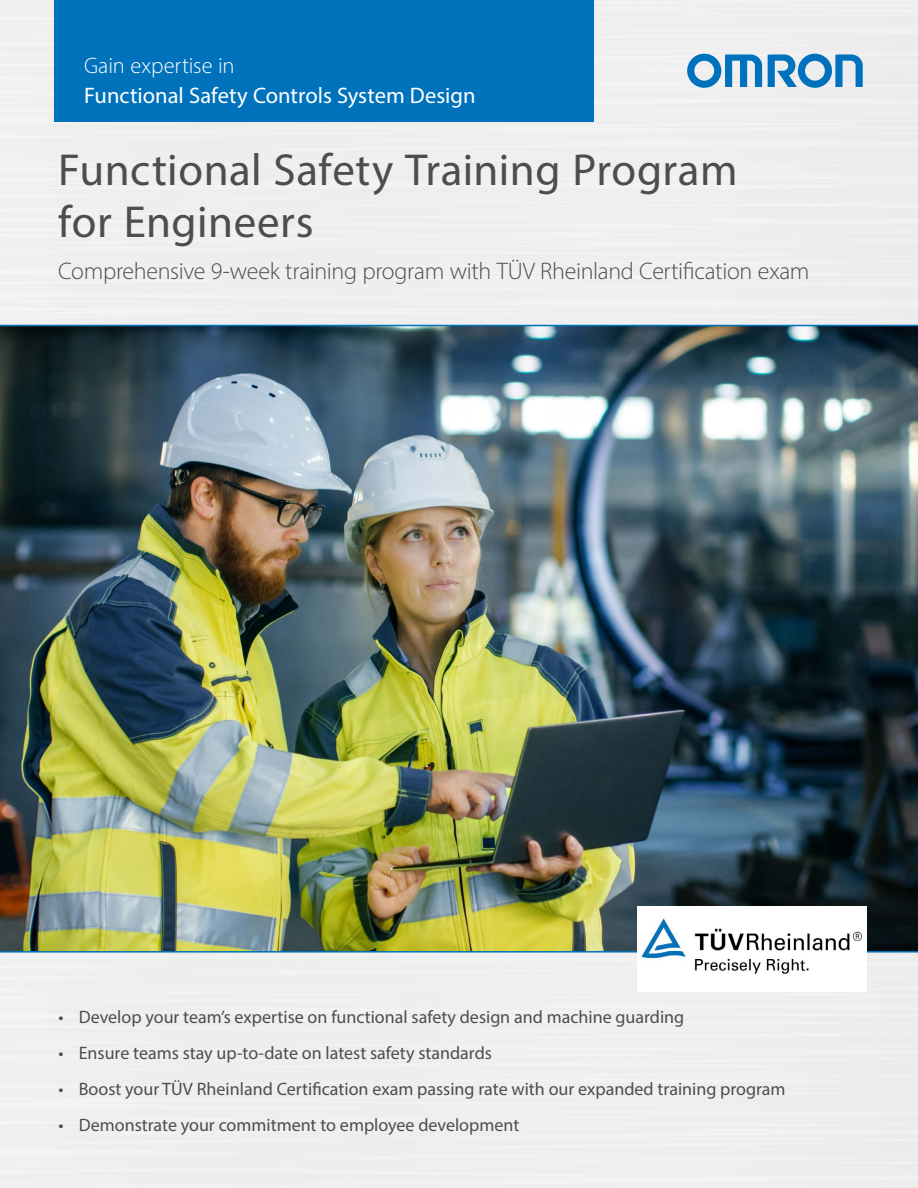
<style>
.page{position:relative;width:918px;height:1188px;background:#efefef}
.page>*{position:absolute;margin:0;border:0;box-sizing:border-box;transform-origin:0 0}
.t1{font:45px/52.5px "Myriad Pro";letter-spacing:.015em;color:#4d4d4f}
.t2{font:300 24px "Myriad Pro";letter-spacing:-.015em;color:#4d4d4f}
.t3{font:22.5px "Myriad Pro";color:#fff}
.t4{font:300 22.5px "Myriad Pro";color:#fff}
.t5{font:18px "Myriad Pro";color:#4d4d4f}
</style>
<div class="page">
<img style="left:0;top:324px;width:918px;height:629px">
<svg style="left:687px;top:54px;width:75px;height:34px"></svg>
<svg style="left:768px;top:54px;width:95px;height:34px"></svg>
<img style="left:638px;top:906px;width:228px;height:85px">
<div style="left:54px;top:0;width:540px;height:122px;background:#0072bc"></div>
<p class="t4" style="left:84px;top:52px;width:152px">Gain expertise in</p>
<p class="t3" style="left:84px;top:81px;width:393px">Functional Safety Controls System Design</p>
<h1 class="t1" style="left:58px;top:143px;width:681px">Functional Safety Training Program for Engineers</h1>
<h2 class="t2" style="left:58px;top:256px;width:753px">Comprehensive 9-week training program with TÜV Rheinland Certification exam</h2>
<p class="t5" style="left:58px;top:1006px;width:627px">• Develop your team’s expertise on functional safety design and machine guarding</p>
<p class="t5" style="left:58px;top:1042px;width:435px">• Ensure teams stay up-to-date on latest safety standards</p>
<p class="t5" style="left:58px;top:1078px;width:729px">• Boost your TÜV Rheinland Certification exam passing rate with our expanded training program</p>
<p class="t5" style="left:58px;top:1114px;width:462px">• Demonstrate your commitment to employee development</p>
</div>
